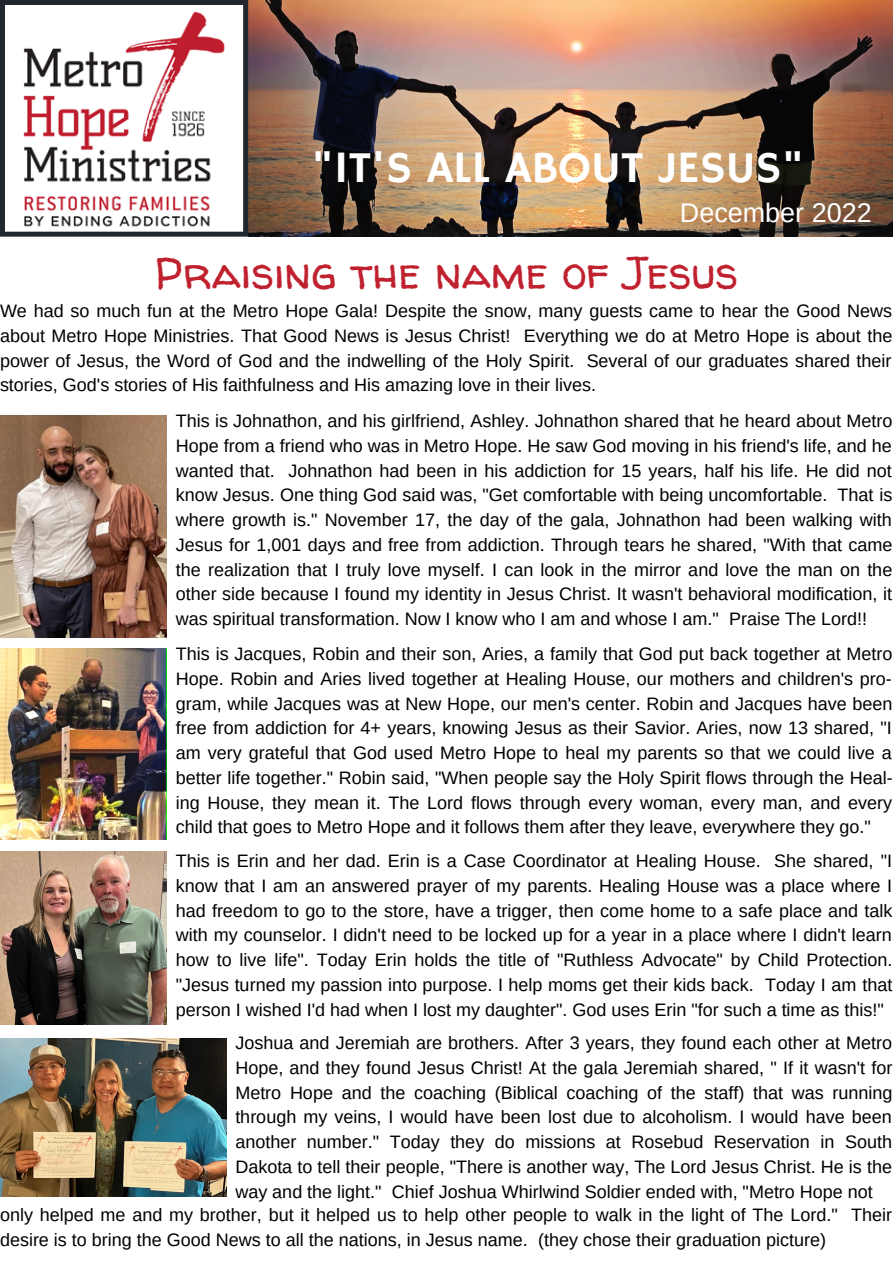
<style>
.page{position:relative;width:893px;height:1264px;background:#fff}
.page>*{position:absolute;margin:0;border:0;box-sizing:border-box;transform-origin:0 0}
.t1{font:45px "Walter Turncoat";color:#c0212f}
.t2{font:44.7px "Hammersmith One";color:#fff}
.t3{font:27px "Arimo";color:#fff}
.t4{font:18px/24.8px "Arimo";color:#000;text-align:justify}
</style>
<div class="page">
<img style="left:248px;top:0;width:644px;height:236px">
<svg style="left:0;top:0;width:248px;height:237px"></svg>
<img style="left:0;top:1038px;width:226px;height:158px">
<img style="left:0;top:648px;width:166px;height:192px">
<img style="left:0;top:851px;width:166px;height:173px">
<img style="left:0;top:416px;width:166px;height:221px">
<h2 class="t2" style="left:311px;top:142px;width:494px">"IT'S ALL ABOUT JESUS"</h2>
<h3 class="t3" style="left:679px;top:197px;width:193px">December 2022</h3>
<h1 class="t1" style="left:154px;top:242px;width:585px">Praising the name of Jesus</h1>
<p class="t4" style="left:0;top:298px;width:893px">We had so much fun at the Metro Hope Gala! Despite the snow, many guests came to hear the Good News about Metro Hope Ministries. That Good News is Jesus Christ! Everything we do at Metro Hope is about the power of Jesus, the Word of God and the indwelling of the Holy Spirit. Several of our graduates shared their stories, God's stories of His faithfulness and His amazing love in their lives.</p>
<p class="t4" style="left:176px;top:408px;width:718px">This is Johnathon, and his girlfriend, Ashley. Johnathon shared that he heard about Metro Hope from a friend who was in Metro Hope. He saw God moving in his friend's life, and he wanted that. Johnathon had been in his addiction for 15 years, half his life. He did not know Jesus. One thing God said was, "Get comfortable with being uncomfortable. That is where growth is." November 17, the day of the gala, Johnathon had been walking with Jesus for 1,001 days and free from addiction. Through tears he shared, "With that came the realization that I truly love myself. I can look in the mirror and love the man on the other side because I found my identity in Jesus Christ. It wasn't behavioral modification, it was spiritual transformation. Now I know who I am and whose I am." Praise The Lord!!</p>
<p class="t4" style="left:176px;top:641px;width:718px">This is Jacques, Robin and their son, Aries, a family that God put back together at Metro Hope. Robin and Aries lived together at Healing House, our mothers and children's pro&shy;gram, while Jacques was at New Hope, our men's center. Robin and Jacques have been free from addiction for 4+ years, knowing Jesus as their Savior. Aries, now 13 shared, "I am very grateful that God used Metro Hope to heal my parents so that we could live a better life together." Robin said, "When people say the Holy Spirit flows through the Heal&shy;ing House, they mean it. The Lord flows through every woman, every man, and every child that goes to Metro Hope and it follows them after they leave, everywhere they go."</p>
<p class="t4" style="left:176px;top:848px;width:718px">This is Erin and her dad. Erin is a Case Coordinator at Healing House. She shared, "I know that I am an answered prayer of my parents. Healing House was a place where I had freedom to go to the store, have a trigger, then come home to a safe place and talk with my counselor. I didn't need to be locked up for a year in a place where I didn't learn how to live life". Today Erin holds the title of "Ruthless Advocate" by Child Protection. "Jesus turned my passion into purpose. I help moms get their kids back. Today I am that person I wished I'd had when I lost my daughter". God uses Erin "for such a time as this!"</p>
<p class="t4" style="left:235px;top:1030px;width:658px">Joshua and Jeremiah are brothers. After 3 years, they found each other at Metro</p>
<p class="t4" style="left:235px;top:1055px;width:658px">Hope, and they found Jesus Christ! At the gala Jeremiah shared, " If it wasn't for</p>
<p class="t4" style="left:235px;top:1079px;width:658px">Metro Hope and the coaching (Biblical coaching of the staff) that was running</p>
<p class="t4" style="left:235px;top:1104px;width:658px">through my veins, I would have been lost due to alcoholism. I would have been</p>
<p class="t4" style="left:235px;top:1129px;width:658px">another number." Today they do missions at Rosebud Reservation in South</p>
<p class="t4" style="left:235px;top:1154px;width:658px">Dakota to tell their people, "There is another way, The Lord Jesus Christ. He is the</p>
<p class="t4" style="left:235px;top:1178px;width:639px">way and the light." Chief Joshua Whirlwind Soldier ended with, "Metro Hope not</p>
<p class="t4" style="left:0;top:1202px;width:893px">only helped me and my brother, but it helped us to help other people to walk in the light of The Lord." Their</p>
<p class="t4" style="left:0;top:1226px;width:827px">desire is to bring the Good News to all the nations, in Jesus name. (they chose their graduation picture)</p>
</div>
